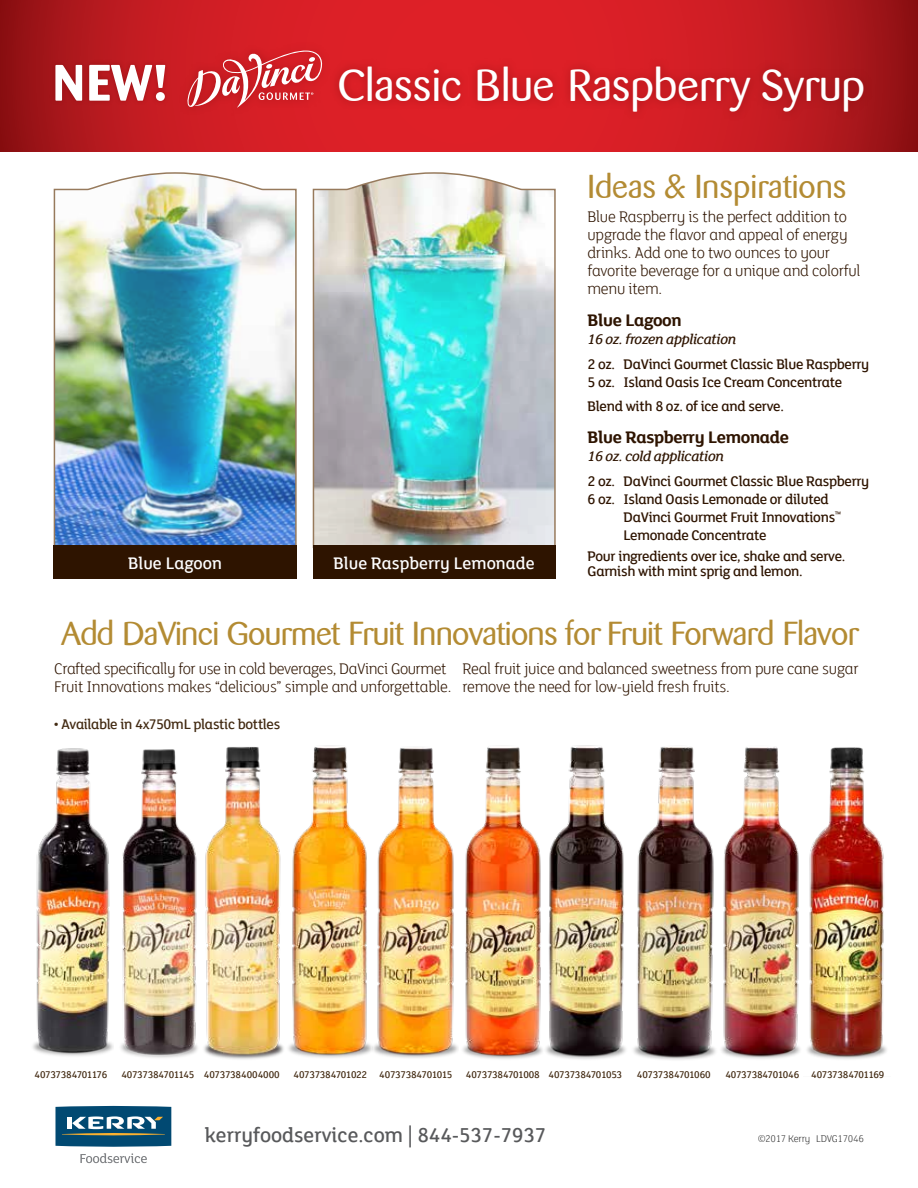
<style>
.page{position:relative;width:918px;height:1188px;background:#fff}
.page>*{position:absolute;margin:0;border:0;box-sizing:border-box;transform-origin:0 0}
.t1{font:700 50.7px "Barmeno";color:#fff}
.t2{font:45px "Barmeno";color:#fff}
.t3{font:33.15px "Barmeno";letter-spacing:-.02em;color:#b38b33}
.t4{font:33px "Barmeno";color:#b38b33}
.t5{font:21.6px "Kerry";color:#58595b}
.t6{font:700 18px "Kerry";letter-spacing:-.02em;color:#2e1400}
.t7{font:18px "Kerry";color:#fff}
.t8{font:300 16.5px/18px "Kerry";letter-spacing:-.02em;color:#2e1400}
.t9{font:15px/18px "Kerry";letter-spacing:-.02em;color:#2e1400}
.t10{font:italic 15px "Kerry";letter-spacing:-.02em;color:#2e1400}
.t11{font:15px "Kerry";letter-spacing:-.03em;color:#422a12}
.t12{font:10.5px "Kerry";letter-spacing:-.025em;color:#422a12}
.t13{font:300 10.5px "Kerry";letter-spacing:-.03em;color:#000}
</style>
<div class="page">
<svg style="left:55px;top:1105px;width:117px;height:58px"></svg>
<img style="left:288px;top:745px;width:599px;height:315px">
<img style="left:33px;top:748px;width:80px;height:308px">
<img style="left:113px;top:749px;width:85px;height:309px">
<img style="left:204px;top:747px;width:80px;height:313px">
<img style="left:53px;top:172px;width:244px;height:377px">
<div style="left:54px;top:545px;width:243px;height:34px;background:#2e1400"></div>
<img style="left:312px;top:172px;width:244px;height:376px">
<div style="left:313px;top:545px;width:243px;height:34px;background:#2e1400"></div>
<svg style="left:0;top:0;width:918px;height:151px;background:#c41b21"></svg>
<div style="left:49px;top:60px;width:121px;height:46px;background:#810a0c;opacity:.54"></div>
<div style="left:179px;top:42px;width:152px;height:74px;background:#d61e26"></div>
<svg style="left:186px;top:50px;width:137px;height:58px"></svg>
<div style="left:330px;top:57px;width:543px;height:64px;background:#810a0c;opacity:.54"></div>
<h1 class="t1" style="left:53px;top:52px;width:115px">NEW!</h1>
<h2 class="t2" style="left:338px;top:59px;width:529px">Classic Blue Raspberry Syrup</h2>
<p class="t7" style="left:128px;top:553px;width:95px">Blue Lagoon</p>
<p class="t7" style="left:334px;top:553px;width:203px">Blue Raspberry Lemonade</p>
<h3 class="t4" style="left:588px;top:167px;width:261px">Ideas &amp; Inspirations</h3>
<p class="t8" style="left:588px;top:209px;width:274px">Blue Raspberry is the perfect addition to upgrade the flavor and appeal of energy drinks. Add one to two ounces to your favorite beverage for a unique and colorful menu item.</p>
<p class="t6" style="left:588px;top:311px;width:96px">Blue Lagoon</p>
<p class="t10" style="left:588px;top:331px;width:150px">16 oz. frozen application</p>
<p class="t9" style="left:588px;top:355px;width:283px">2 oz. DaVinci Gourmet Classic Blue Raspberry<br>5 oz. Island Oasis Ice Cream Concentrate</p>
<p class="t9" style="left:588px;top:398px;width:198px">Blend with 8 oz. of ice and serve.</p>
<p class="t6" style="left:588px;top:428px;width:203px">Blue Raspberry Lemonade</p>
<p class="t10" style="left:588px;top:448px;width:138px">16 oz. cold application</p>
<p class="t9" style="left:588px;top:472px;width:283px">2 oz. DaVinci Gourmet Classic Blue Raspberry</p>
<p class="t9" style="left:588px;top:490px;width:243px">6 oz. Island Oasis Lemonade or diluted</p>
<p class="t9" style="left:624px;top:508px;width:219px">DaVinci Gourmet Fruit Innovations<sup>™</sup></p>
<p class="t9" style="left:624px;top:526px;width:145px">Lemonade Concentrate</p>
<p class="t9" style="left:588px;top:549px;width:259px;line-height:15px">Pour ingredients over ice, shake and serve.<br>Garnish with mint sprig and lemon.</p>
<h3 class="t3" style="left:61px;top:614px;width:799px">Add DaVinci Gourmet Fruit Innovations for Fruit Forward Flavor</h3>
<p class="t8" style="left:54px;top:661px;width:399px">Crafted specifically for use in cold beverages, DaVinci Gourmet<br>Fruit Innovations makes “delicious” simple and unforgettable.</p>
<p class="t8" style="left:462px;top:661px;width:398px">Real fruit juice and balanced sweetness from pure cane sugar remove the need for low-yield fresh fruits.</p>
<p class="t11" style="left:54px;top:716px;width:228px">• Available in 4x750mL plastic bottles</p>
<p class="t12" style="left:34px;top:1069px;width:74px">40737384701176</p>
<p class="t12" style="left:121px;top:1069px;width:160px">40737384701145 40737384004000</p>
<p class="t12" style="left:294px;top:1069px;width:160px">40737384701022 40737384701015</p>
<p class="t12" style="left:466px;top:1069px;width:158px">40737384701008 40737384701053</p>
<p class="t12" style="left:637px;top:1069px;width:75px">40737384701060</p>
<p class="t12" style="left:725px;top:1069px;width:160px">40737384701046 40737384701169</p>
<h3 class="t5" style="left:205px;top:1124px;width:343px">kerryfoodservice.com | 844-537-7937</h3>
<p class="t13" style="left:758px;top:1133px;width:108px">©2017 Kerry LDVG17046</p>
</div>
